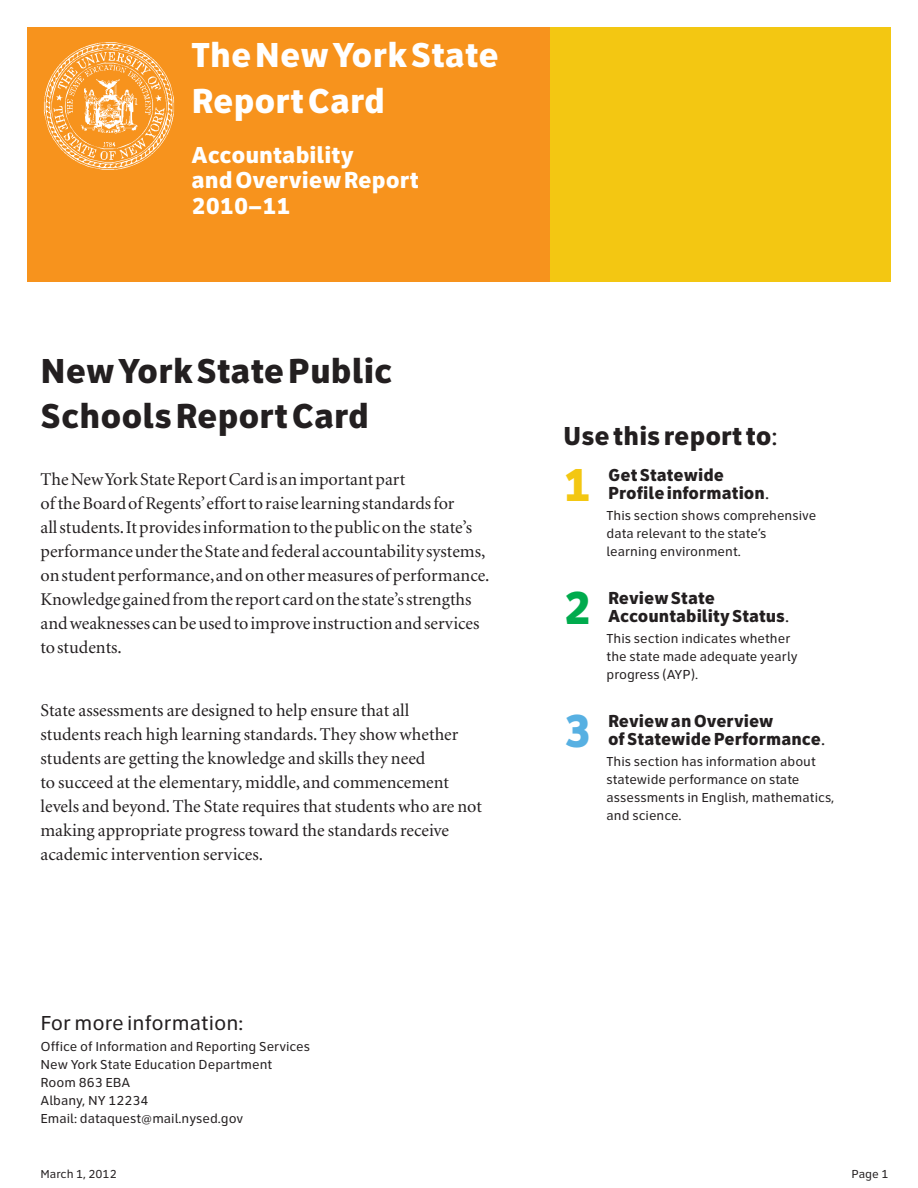
<style>
.page{position:relative;width:918px;height:1188px;background:#fff}
.page>*{position:absolute;margin:0;border:0;box-sizing:border-box;transform-origin:0 0}
.t1{font:800 48px "Clearview Text Cond";color:#f3c712}
.t2{font:800 48px "Clearview Text Cond";color:#00ab4d}
.t3{font:800 48px "Clearview Text Cond";color:#57b0e2}
.t4{font:800 36px/45px "Clearview Text Cond";color:#231f20}
.t5{font:800 36px/46.5px "Clearview Text Cond";color:#fff}
.t6{font:800 27px "Clearview Text Cond";color:#231f20}
.t7{font:800 24px/25.8px "Clearview Text Cond";color:#fff}
.t8{font:21px "Clearview Text";color:#231f20}
.t9{font:18px/24px "Minion";color:#231f20}
.t10{font:800 18px/18px "Clearview Text Cond";color:#231f20}
.t11{font:13.5px/18px "Clearview Text";color:#231f20}
.t12{font:12px "Clearview Text";color:#231f20}
.s1{font-family:"Clearview Text"}
.s2{font-family:"Clearview Text";font-weight:400}
</style>
<div class="page">
<div style="left:526px;top:27px;width:365px;height:254px;background:#f3c712"></div>
<div style="left:27px;top:27px;width:522px;height:254px;background:#f7931d"></div>
<img style="left:43px;top:42px;width:104px;height:128px">
<h2 class="t5" style="left:192px;top:31px;width:309px">The New York State<br>Report Card</h2>
<h3 class="t7" style="left:192px;top:141px;width:229px">Accountability<br>and Overview Report<br>2010<span class="s1">–</span>11</h3>
<h2 class="t4" style="left:40px;top:348px;width:353px">New York State Public<br>Schools Report Card</h2>
<p class="t9" style="left:40px;top:468px;width:451px">The New York State Report Card is an important part<br>of the Board of Regents’ effort to raise learning standards for<br>all students. It provides information to the public on the state’s performance under the State and federal accountability systems, on student performance, and on other measures of performance.<br>Knowledge gained from the report card on the state’s strengths and weaknesses can be used to improve instruction and services to students.</p>
<p class="t9" style="left:40px;top:699px;width:443px">State assessments are designed to help ensure that all<br>students reach high learning standards. They show whether students are getting the knowledge and skills they need<br>to succeed at the elementary, middle, and commencement levels and beyond. The State requires that students who are not making appropriate progress toward the standards receive academic intervention services.</p>
<p class="t8" style="left:40px;top:1011px;width:204px">For more information:</p>
<p class="t11" style="left:40px;top:1038px;width:271px">Office of Information and Reporting Services<br>New York State Education Department<br>Room 863 EBA<br>Albany, NY 12234<br>Email: dataquest@mail.nysed.gov</p>
<h3 class="t6" style="left:563px;top:420px;width:216px">Use this report to<span class="s2">:</span></h3>
<h1 class="t1" style="left:563px;top:456px;width:30px">1</h1>
<p class="t10" style="left:608px;top:466px;width:163px">Get Statewide<br>Profile information<span class="s2">.</span></p>
<p class="t11" style="left:607px;top:507px;width:211px">This section shows comprehensive data relevant to the state’s learning environment.</p>
<h1 class="t2" style="left:563px;top:579px;width:30px">2</h1>
<p class="t10" style="left:608px;top:589px;width:183px">Review State<br>Accountability Status<span class="s2">.</span></p>
<p class="t11" style="left:607px;top:630px;width:193px">This section indicates whether the state made adequate yearly progress (AYP).</p>
<h1 class="t3" style="left:563px;top:702px;width:30px">3</h1>
<p class="t10" style="left:608px;top:712px;width:219px">Review an Overview<br>of Statewide Performance<span class="s2">.</span></p>
<p class="t11" style="left:607px;top:753px;width:229px">This section has information about statewide performance on state assessments in English, mathematics, and science.</p>
<p class="t12" style="left:40px;top:1167px;width:78px">March 1, 2012</p>
<p class="t12" style="left:852px;top:1167px;width:38px">Page 1</p>
</div>
